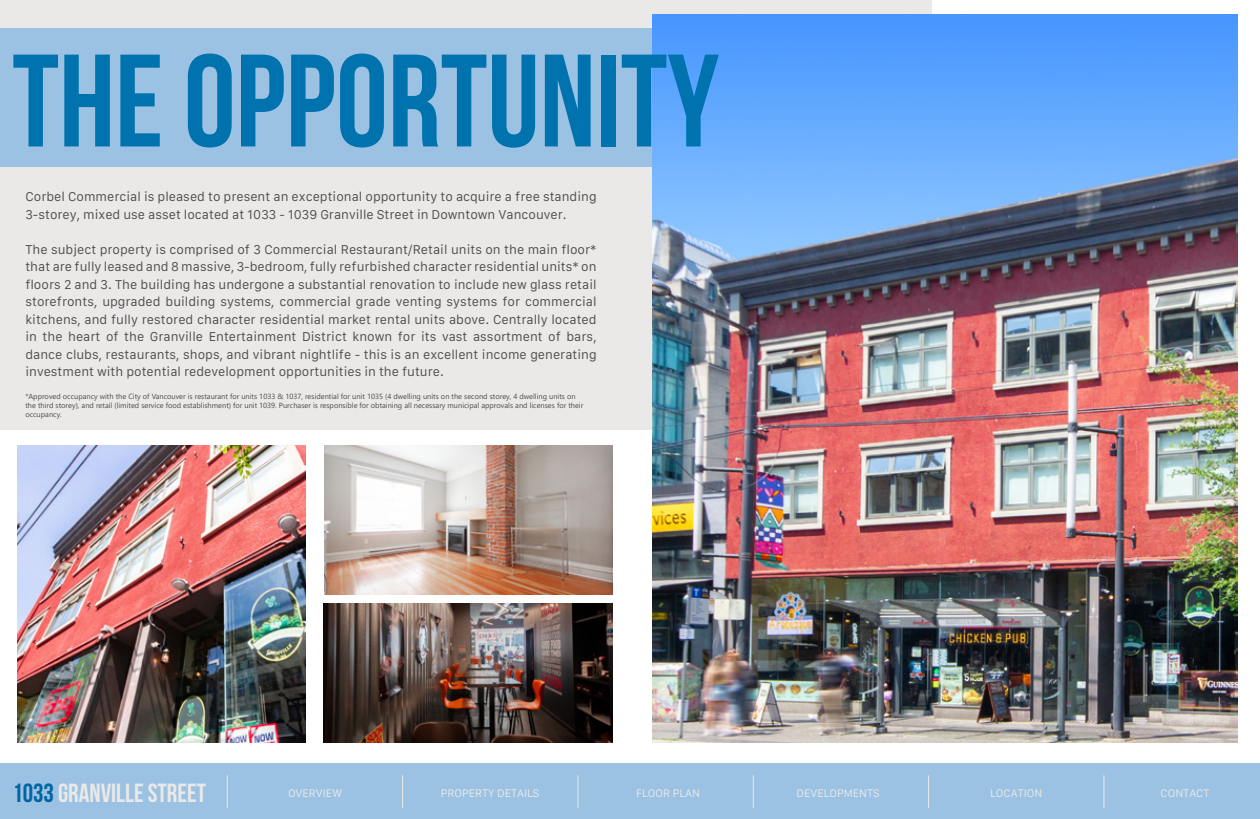
<style>
.page{position:relative;width:1260px;height:819px;background:#fff}
.page>*{position:absolute;margin:0;border:0;box-sizing:border-box;transform-origin:0 0}
.t1{font:700 131.25px "Bebas Neue";color:#0073ae}
.t2{font:700 26.25px "Bebas Neue";color:#eae9e8}
.t3{font:12.25px/17.5px "Galvji";color:#4d4c4f}
.t4{font:10.5px "Galvji";color:#eae9e8}
.t5{font:7.44px/8.9px "Segoe UI";color:#4b4c4d}
.s1{color:#0065a4}
</style>
<div class="page">
<div style="left:0;top:0;width:932px;height:430px;background:#eae9e8"></div>
<div style="left:0;top:28px;width:931px;height:139px;background:#9bc2e3"></div>
<div style="left:0;top:764px;width:1260px;height:55px;background:#9bc2e3"></div>
<hr style="left:227px;top:775px;width:1px;height:33px;background:#eae9e8">
<hr style="left:402px;top:775px;width:1px;height:33px;background:#eae9e8">
<hr style="left:577px;top:775px;width:1px;height:33px;background:#eae9e8">
<hr style="left:753px;top:775px;width:1px;height:33px;background:#eae9e8">
<hr style="left:1103px;top:775px;width:1px;height:33px;background:#eae9e8">
<img style="left:17px;top:446px;width:289px;height:297px">
<img style="left:324px;top:446px;width:289px;height:148px">
<img style="left:653px;top:14px;width:584px;height:729px">
<img style="left:323px;top:604px;width:290px;height:139px">
<hr style="left:928px;top:775px;width:1px;height:33px;background:#eae9e8">
<p class="t1" style="left:12px;top:29px;width:709px">THE OPPORTUNITY</p>
<p class="t3" style="left:25px;top:188px;width:573px">Corbel Commercial is pleased to present an exceptional opportunity to acquire a free standing<br>3-storey, mixed use asset located at 1033 - 1039 Granville Street in Downtown Vancouver.</p>
<p class="t3" style="left:25px;top:241px;width:573px;text-align:justify">The subject property is comprised of 3 Commercial Restaurant/Retail units on the main floor* that are fully leased and 8 massive, 3-bedroom, fully refurbished character residential units* on floors 2 and 3. The building has undergone a substantial renovation to include new glass retail storefronts, upgraded building systems, commercial grade venting systems for commercial kitchens, and fully restored character residential market rental units above. Centrally located in the heart of the Granville Entertainment District known for its vast assortment of bars, dance clubs, restaurants, shops, and vibrant nightlife - this is an excellent income generating investment with potential redevelopment opportunities in the future.</p>
<p class="t5" style="left:25px;top:391px;width:559px">*Approved occupancy with the City of Vancouver is restaurant for units 1033 &amp; 1037, residential for unit 1035 (4 dwelling units on the second storey, 4 dwelling units on the third storey), and retail (limited service food establishment) for unit 1039. Purchaser is responsible for obtaining all necessary municipal approvals and licenses for their occupancy.</p>
<p class="t2" style="left:12px;top:779px;width:195px"><span class="s1">1033</span> GRANVILLE STREET</p>
<p class="t4" style="left:441px;top:787px;width:100px">PROPERTY DETAILS</p>
<p class="t4" style="left:636px;top:787px;width:65px">FLOOR PLAN</p>
<p class="t4" style="left:990px;top:787px;width:54px">LOCATION</p>
<p class="t4" style="left:1161px;top:787px;width:51px">CONTACT</p>
<p class="t4" style="left:797px;top:787px;width:85px">DEVELOPMENTS</p>
<p class="t4" style="left:288px;top:787px;width:55px">OVERVIEW</p>
</div>
